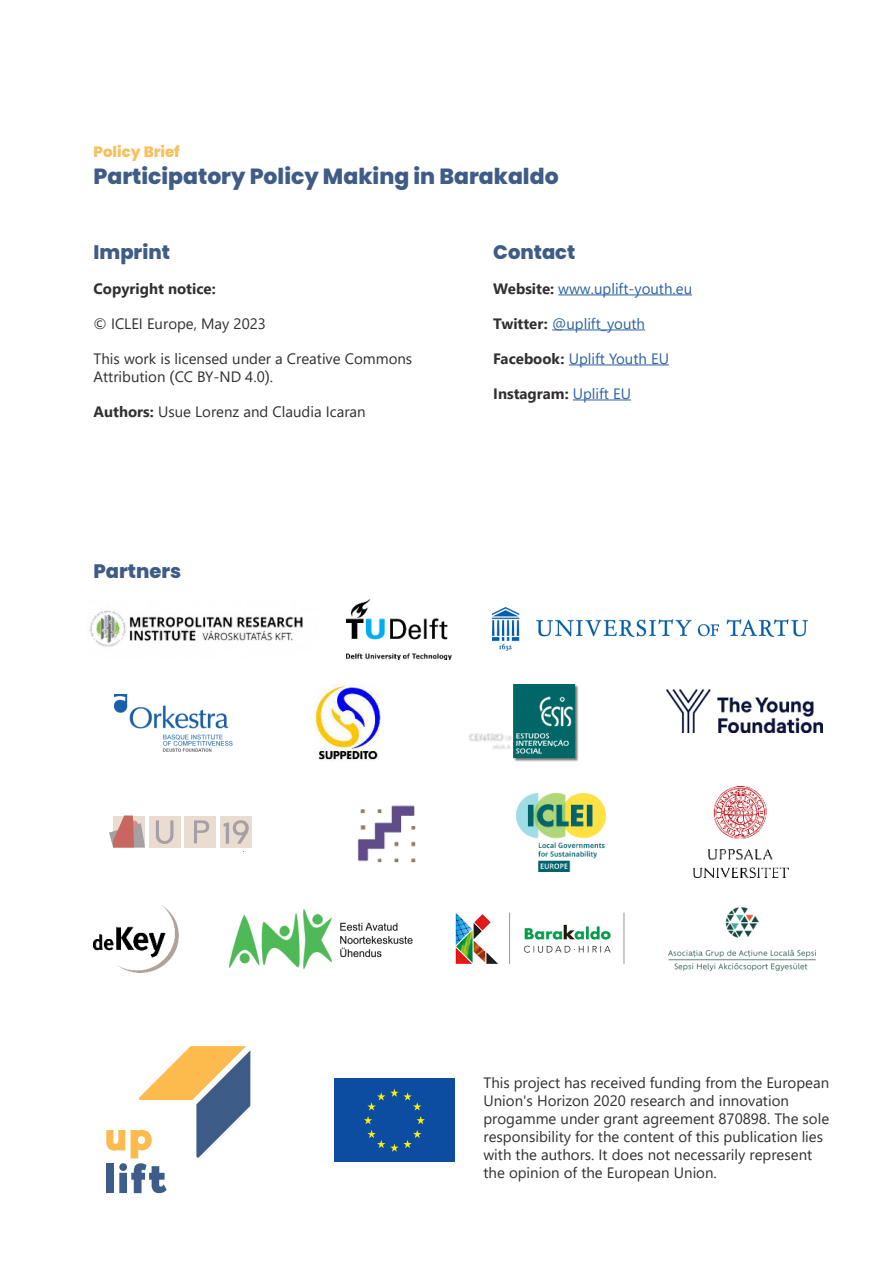
<style>
.page{position:relative;width:893px;height:1263px;background:#fff}
.page>*{position:absolute;margin:0;border:0;box-sizing:border-box;transform-origin:0 0}
.t1{font:800 21.9px "Poppins";color:#3e5c86}
.t2{font:800 19.5px "Poppins";color:#3e5c86}
.t3{font:15px/18px "Segoe UI";color:#312f30}
.t4{font:15px "Segoe UI";color:#2b62a1}
.t5{font:700 15px "Segoe UI";color:#312f30}
.t6{font:800 15px "Poppins";color:#f6c15e}
.s1{font-family:"Roboto"}
.s2{font-weight:700}
.s3{font-weight:700;color:#312f30}
.s4{font-weight:400;color:#2b62a1}
</style>
<div class="page">
<svg style="left:106px;top:1046px;width:144px;height:147px"></svg>
<div style="left:334px;top:1078px;width:121px;height:84px;background:#0d4da1"></div>
<svg style="left:364px;top:1116px;width:8px;height:8px"></svg>
<svg style="left:367px;top:1130px;width:54px;height:22px"></svg>
<svg style="left:417px;top:1116px;width:8px;height:8px"></svg>
<svg style="left:367px;top:1088px;width:54px;height:22px"></svg>
<hr style="left:558px;top:294px;width:134px;height:1px;background:#2b62a1">
<hr style="left:552px;top:329px;width:93px;height:1px;background:#2b62a1">
<hr style="left:569px;top:364px;width:100px;height:1px;background:#2b62a1">
<hr style="left:573px;top:399px;width:58px;height:1px;background:#2b62a1">
<img style="left:230px;top:910px;width:182px;height:58px">
<img style="left:455px;top:912px;width:170px;height:52px">
<img style="left:93px;top:905px;width:85px;height:68px">
<img style="left:469px;top:684px;width:110px;height:77px">
<img style="left:516px;top:793px;width:89px;height:78px">
<img style="left:89px;top:609px;width:214px;height:38px">
<img style="left:114px;top:694px;width:119px;height:58px">
<img style="left:668px;top:907px;width:148px;height:65px">
<img style="left:315px;top:684px;width:65px;height:77px">
<img style="left:357px;top:805px;width:59px;height:58px">
<img style="left:493px;top:608px;width:314px;height:43px">
<img style="left:347px;top:600px;width:104px;height:59px">
<div style="left:184px;top:815px;width:32px;height:32px;background:#ebdcd1"></div>
<div style="left:220px;top:815px;width:32px;height:32px;background:#ebdcd1"></div>
<div style="left:149px;top:815px;width:32px;height:32px;background:#ebdcd1"></div>
<svg style="left:194px;top:820px;width:15px;height:23px"></svg>
<svg style="left:224px;top:820px;width:25px;height:24px"></svg>
<svg style="left:156px;top:820px;width:17px;height:24px"></svg>
<svg style="left:109px;top:815px;width:36px;height:32px"></svg>
<img style="left:693px;top:787px;width:96px;height:91px">
<img style="left:666px;top:689px;width:157px;height:43px">
<p class="t6" style="left:94px;top:144px;width:88px">Policy Brief</p>
<h1 class="t1" style="left:94px;top:166px;width:467px">Participatory Policy Making in Barakaldo</h1>
<h2 class="t2" style="left:94px;top:243px;width:78px">Imprint</h2>
<p class="t5" style="left:94px;top:282px;width:124px">Copyright notice:</p>
<p class="t3" style="left:94px;top:313px;width:174px">© ICLEI Europe, May 2023</p>
<p class="t3" style="left:94px;top:348px;width:320px">This work is licensed under a Creative Commons<br>Attribution <span class="s1">(</span>CC BY-ND 4.0<span class="s1">)</span>.</p>
<p class="t3" style="left:94px;top:401px;width:274px"><span class="s2">Authors:</span> Usue Lorenz and Claudia Icaran</p>
<h2 class="t2" style="left:94px;top:562px;width:89px">Partners</h2>
<h2 class="t2" style="left:493px;top:243px;width:84px">Contact</h2>
<p class="t4" style="left:493px;top:282px;width:200px"><span class="s3">Website:</span> www.uplift-youth.eu</p>
<p class="t4" style="left:493px;top:317px;width:153px"><span class="s3">Twitter:</span> @uplift_youth</p>
<p class="t4" style="left:493px;top:352px;width:177px"><span class="s3">Facebook:</span> Uplift Youth EU</p>
<p class="t5" style="left:493px;top:387px;width:139px">Instagram: <span class="s4">Uplift EU</span></p>
<p class="t3" style="left:483px;top:1072px;width:347px">This project has received funding from the European Union's Horizon 2020 research and innovation progamme under grant agreement 870898. The sole responsibility for the content of this publication lies with the authors. It does not necessarily represent the opinion of the European Union.</p>
</div>
